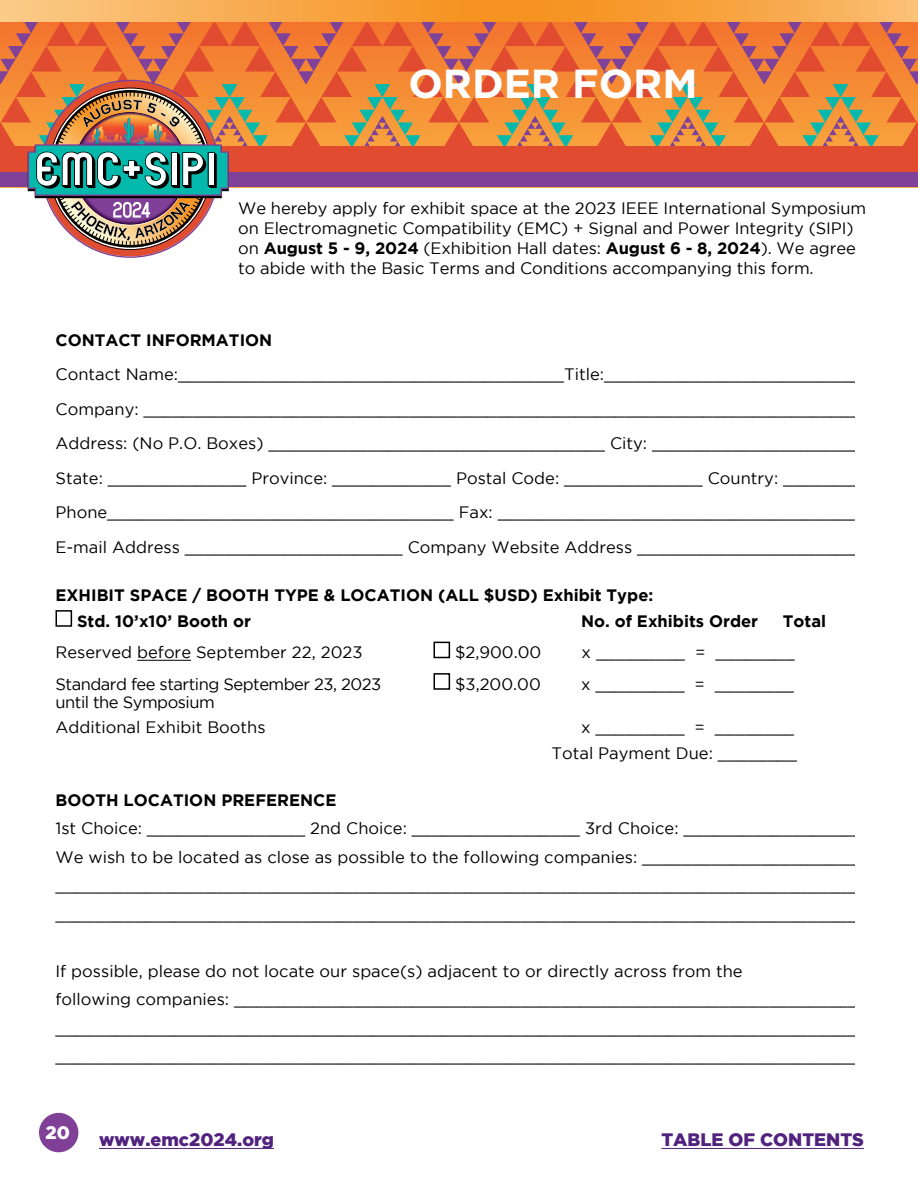
<style>
.page{position:relative;width:918px;height:1188px;background:#fff}
.page>*{position:absolute;margin:0;border:0;box-sizing:border-box;transform-origin:0 0}
.t1{font:700 40.5px "Gotham";color:#fff}
.t2{font:900 18px "Gotham";color:#52227f}
.t3{font:900 18px "Gotham";color:#fff}
.t4{font:16.5px/19.8px "Gotham";color:#000}
.t5{font:700 16.5px "Gotham";color:#000}
.t6{font:16.5px "Gotham";letter-spacing:-.03em;color:#000}
.s1{font-weight:700}
</style>
<div class="page">
<svg style="left:0;top:0;width:918px;height:21px;background:#f8a849"></svg>
<hr style="left:137px;top:660px;width:54px;height:1px;background:#000">
<div style="left:56px;top:610px;width:16px;height:17px;border:2px solid #000"></div>
<div style="left:434px;top:642px;width:16px;height:16px;border:2px solid #000"></div>
<div style="left:434px;top:673px;width:16px;height:17px;border:2px solid #000"></div>
<div style="left:39px;top:1113px;width:39px;height:39px;background:#814098;border-radius:50%"></div>
<svg style="left:0;top:21px;width:918px;height:237px"></svg>
<hr style="left:99px;top:1148px;width:175px;height:1px;background:#52227f">
<hr style="left:661px;top:1148px;width:203px;height:1px;background:#52227f">
<p class="t1" style="left:408px;top:60px;width:291px">ORDER FORM</p>
<p class="t4" style="left:238px;top:198px;width:630px">We hereby apply for exhibit space at the 2023 IEEE International Symposium on Electromagnetic Compatibility (EMC) + Signal and Power Integrity (SIPI) on <span class="s1">August 5 - 9, 2024</span> (Exhibition Hall dates: <span class="s1">August 6 - 8, 2024</span>). We agree to abide with the Basic Terms and Conditions accompanying this form.</p>
<p class="t5" style="left:56px;top:331px;width:218px">CONTACT INFORMATION</p>
<p class="t4" style="left:56px;top:364px;width:808px">Contact Name:_______________________________________Title:__________________________</p>
<p class="t4" style="left:56px;top:399px;width:806px">Company: _________________________________________________________________________</p>
<p class="t4" style="left:56px;top:433px;width:806px">Address: (No P.O. Boxes) __________________________________ City: _____________________</p>
<p class="t4" style="left:56px;top:468px;width:808px">State: ______________ Province: ____________ Postal Code: ______________ Country: ________</p>
<p class="t4" style="left:56px;top:502px;width:810px">Phone___________________________________ Fax: _____________________________________</p>
<p class="t4" style="left:56px;top:537px;width:811px">E-mail Address ______________________ Company Website Address _______________________</p>
<p class="t5" style="left:56px;top:586px;width:599px">EXHIBIT SPACE / BOOTH TYPE &amp; LOCATION (ALL $USD) Exhibit Type:</p>
<p class="t5" style="left:77px;top:611px;width:176px">Std. 10’x10’ Booth or</p>
<p class="t5" style="left:581px;top:611px;width:179px">No. of Exhibits Order</p>
<p class="t5" style="left:783px;top:611px;width:45px">Total</p>
<p class="t4" style="left:56px;top:642px;width:309px">Reserved before September 22, 2023</p>
<p class="t4" style="left:455px;top:642px;width:88px">$2,900.00</p>
<p class="t4" style="left:582px;top:642px;width:215px">x _________ = ________</p>
<p class="t6" style="left:56px;top:675px;width:327px">Standard fee starting September 23, 2023</p>
<p class="t4" style="left:455px;top:674px;width:87px">$3,200.00</p>
<p class="t4" style="left:581px;top:674px;width:215px">x _________ = ________</p>
<p class="t6" style="left:56px;top:693px;width:161px">until the Symposium</p>
<p class="t4" style="left:56px;top:717px;width:212px">Additional Exhibit Booths</p>
<p class="t4" style="left:581px;top:717px;width:215px">x _________ = ________</p>
<p class="t4" style="left:551px;top:743px;width:247px">Total Payment Due: ________</p>
<p class="t5" style="left:56px;top:790px;width:282px">BOOTH LOCATION PREFERENCE</p>
<p class="t4" style="left:56px;top:818px;width:808px">1st Choice: ________________ 2nd Choice: _________________ 3rd Choice: __________________</p>
<p class="t4" style="left:56px;top:842px;width:806px;line-height:28.5px">We wish to be located as close as possible to the following companies: ______________________ _________________________________________________________________________________</p>
<p class="t4" style="left:56px;top:904px;width:803px">_________________________________________________________________________________</p>
<p class="t4" style="left:56px;top:961px;width:689px">If possible, please do not locate our space(s) adjacent to or directly across from the</p>
<p class="t4" style="left:56px;top:989px;width:804px">following companies: _______________________________________________________________</p>
<p class="t4" style="left:56px;top:1018px;width:803px">_________________________________________________________________________________</p>
<p class="t4" style="left:56px;top:1046px;width:803px">_________________________________________________________________________________</p>
<p class="t3" style="left:46px;top:1122px;width:26px">20</p>
<p class="t2" style="left:99px;top:1129px;width:177px">www.emc2024.org</p>
<p class="t2" style="left:661px;top:1129px;width:204px">TABLE OF CONTENTS</p>
</div>
